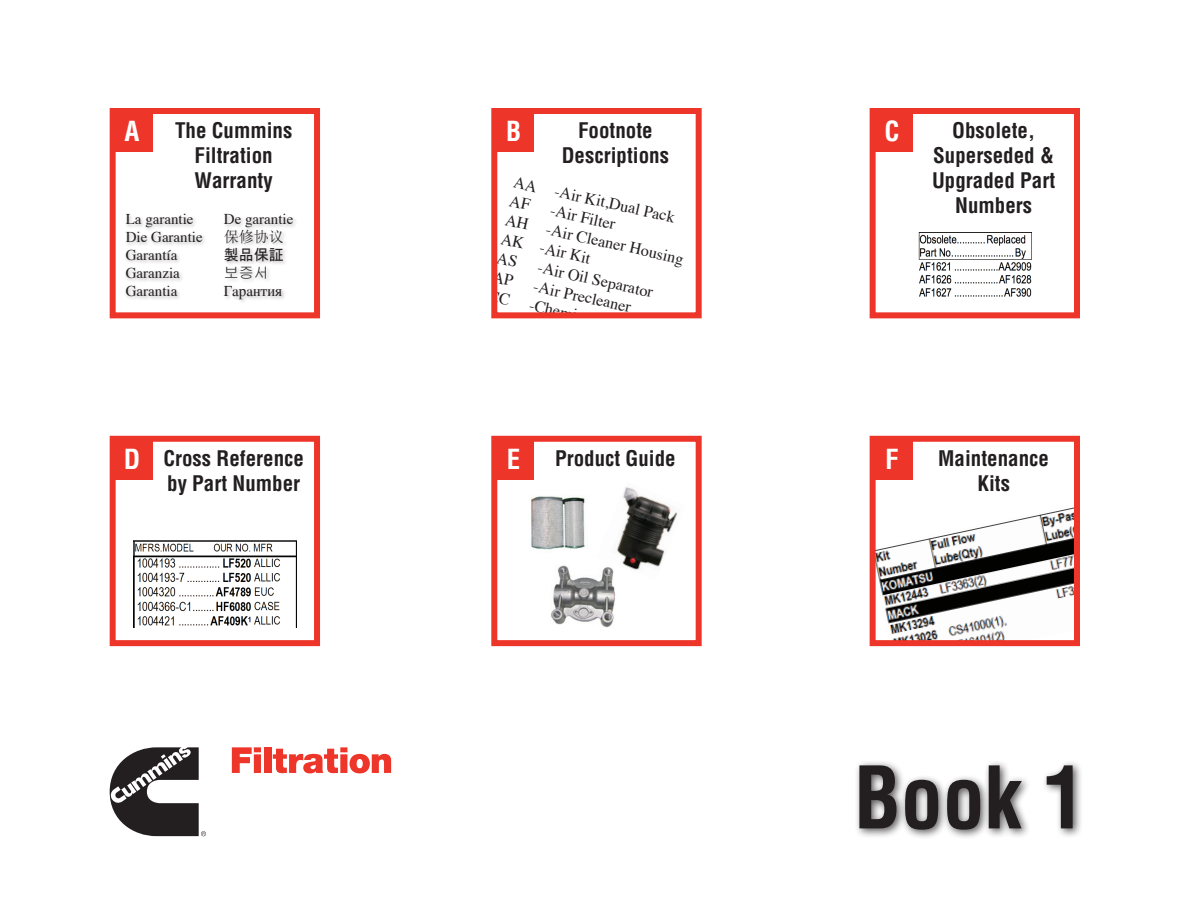
<style>
.page{position:relative;width:1188px;height:918px;background:#fff}
.page>*{position:absolute;margin:0;border:0;box-sizing:border-box;transform-origin:0 0}
.t1{font:700 condensed 84px "Helvetica";color:#231f20}
.t2{font:700 condensed 27px "Helvetica";color:#fff}
.t3{font:700 condensed 21px/25.2px "Helvetica";color:#231f20;text-align:center}
.t4{font:16.2px/19.6px "Times";color:#231f20}
.t5{font:15px/18px "Times";color:#231f20}
.t6{font:15px "Sim Sun";color:#231f20}
.t7{font:15px "MS Gothic";color:#231f20}
.t8{font:15px "Gulim";color:#231f20}
.s1{font-size:27px;color:#fff}
</style>
<div class="page">
<svg style="left:232px;top:747px;width:29px;height:26px"></svg>
<div style="left:264px;top:747px;width:7px;height:26px;background:#ee3529"></div>
<svg style="left:273px;top:747px;width:118px;height:26px"></svg>
<svg style="left:110px;top:747px;width:96px;height:89px"></svg>
<div style="left:110px;top:108px;width:210px;height:210px;border:6px solid #ee3529"></div>
<div style="left:112px;top:111px;width:40px;height:41px;background:#ee3529"></div>
<div style="left:491px;top:108px;width:211px;height:210px;border:6px solid #ee3529"></div>
<div style="left:493px;top:111px;width:41px;height:41px;background:#ee3529"></div>
<div style="left:854px;top:759px;width:229px;height:81px;background:#231f20;opacity:.75"></div>
<div style="left:870px;top:108px;width:210px;height:210px;border:6px solid #ee3529"></div>
<div style="left:872px;top:111px;width:40px;height:41px;background:#ee3529"></div>
<img style="left:877px;top:507px;width:196px;height:132px">
<div style="left:870px;top:436px;width:210px;height:210px;border:6px solid #ee3529"></div>
<div style="left:872px;top:439px;width:40px;height:40px;background:#ee3529"></div>
<div style="left:110px;top:436px;width:210px;height:210px;border:6px solid #ee3529"></div>
<div style="left:112px;top:439px;width:40px;height:40px;background:#ee3529"></div>
<div style="left:491px;top:436px;width:211px;height:210px;border:6px solid #ee3529"></div>
<div style="left:493px;top:439px;width:41px;height:40px;background:#ee3529"></div>
<div style="left:124px;top:213px;width:174px;height:91px;background:#231f20;opacity:.3"></div>
<img style="left:918px;top:232px;width:114px;height:65px">
<img style="left:133px;top:541px;width:164px;height:86px">
<img style="left:551px;top:566px;width:64px;height:61px">
<img style="left:596px;top:487px;width:82px;height:94px">
<img style="left:531px;top:496px;width:54px;height:54px">
<svg style="left:492px;top:271px;width:6px;height:15px"></svg>
<p class="t2" style="left:125px;top:115px;width:17px">A</p>
<p class="t3" style="left:175px;top:117px;width:119px">The Cummins<br>Filtration<br>Warranty</p>
<p class="t5" style="left:126px;top:209px;width:79px">La garantie<br>Die Garantie<br>Garantía<br>Garanzia<br>Garantia</p>
<p class="t5" style="left:224px;top:209px;width:71px">De garantie</p>
<p class="t6" style="left:224px;top:230px;width:61px">保修协议</p>
<p class="t7" style="left:224px;top:248px;width:61px">製品保証</p>
<p class="t8" style="left:224px;top:265px;width:46px">보증서</p>
<p class="t5" style="left:224px;top:281px;width:60px">Гарантия</p>
<p class="t2" style="left:506px;top:115px;width:17px">B</p>
<p class="t3" style="left:562px;top:117px;width:109px">Footnote<br>Descriptions</p>
<p class="t4" style="left:517px;top:170px;width:166px;line-height:20.2px;rotate:13deg">AA -Air Kit,Dual Pack<br>AF</p>
<p class="t4" style="left:513px;top:189px;width:184px;text-indent:42px;rotate:13deg">-Air Filter<br>AH -Air Cleaner Housing<br>AK -Air Kit<br>AS</p>
<p class="t4" style="left:541px;top:255px;width:119px;rotate:13deg">-Air Oil Separator</p>
<p class="t4" style="left:536px;top:274px;width:101px;rotate:13deg">-Air Precleaner</p>
<p class="t3" style="left:124px;top:445px;width:182px;text-align:right"><span class="s1">D</span> Cross Reference by Part Number</p>
<p class="t2" style="left:507px;top:443px;width:15px">E</p>
<p class="t3" style="left:555px;top:445px;width:122px">Product Guide</p>
<p class="t2" style="left:885px;top:115px;width:17px">C</p>
<p class="t3" style="left:932px;top:117px;width:125px">Obsolete,<br>Superseded &amp;<br>Upgraded Part<br>Numbers</p>
<p class="t2" style="left:885px;top:443px;width:15px">F</p>
<p class="t3" style="left:938px;top:445px;width:112px">Maintenance<br>Kits</p>
<h1 class="t1" style="left:854px;top:747px;width:232px">Book 1</h1>
</div>
